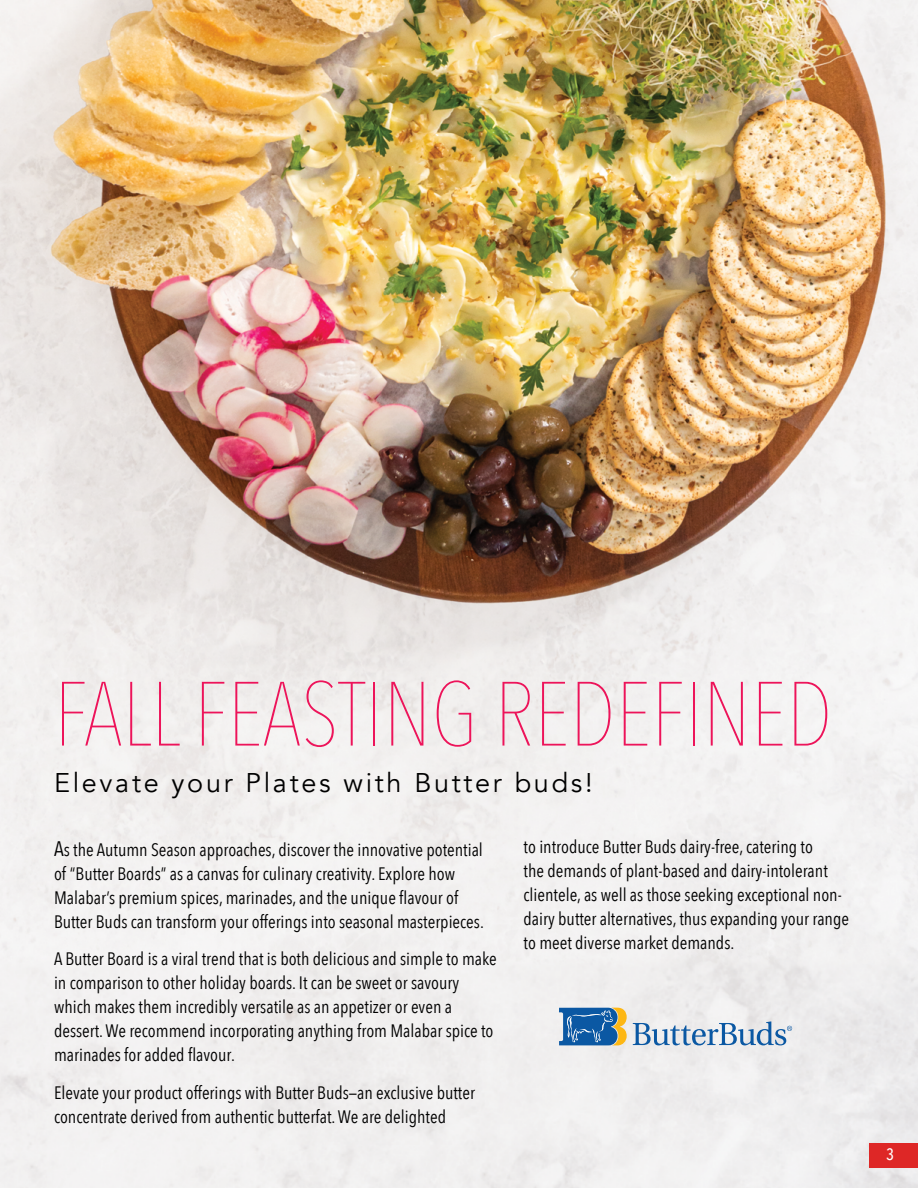
<style>
.page{position:relative;width:918px;height:1188px;background:#fff}
.page>*{position:absolute;margin:0;border:0;box-sizing:border-box;transform-origin:0 0}
.t1{font:200 90px "Avenir Next Condensed";color:#ed145a}
.t2{font:27px "Avenir";letter-spacing:.1em;color:#000}
.t3{font:18px/24px "Avenir Next Condensed";color:#000}
.t4{font:500 16.5px "Avenir Next Condensed";color:#fff}
.s1{font-size:21px}
</style>
<div class="page">
<img style="left:0;top:0;width:918px;height:1188px">
<div style="left:869px;top:1143px;width:49px;height:25px;background:#de2726"></div>
<svg style="left:559px;top:1008px;width:68px;height:37px"></svg>
<svg style="left:633px;top:1021px;width:159px;height:25px"></svg>
<h1 class="t1" style="left:54px;top:661px;width:780px">FALL FEASTING REDEFINED</h1>
<h2 class="t2" style="left:54px;top:766px;width:540px">Elevate your Plates with Butter buds!</h2>
<p class="t3" style="left:54px;top:837px;width:431px"><span class="s1">A</span>s the Autumn Season approaches, discover the innovative potential of “Butter Boards” as a canvas for culinary creativity. Explore how Malabar’s premium spices, marinades, and the unique flavour of Butter Buds can transform your offerings into seasonal masterpieces.</p>
<p class="t3" style="left:54px;top:946px;width:444px">A Butter Board is a viral trend that is both delicious and simple to make in comparison to other holiday boards. It can be sweet or savoury which makes them incredibly versatile as an appetizer or even a dessert. We recommend incorporating anything from Malabar spice to marinades for added flavour.</p>
<p class="t3" style="left:54px;top:1080px;width:422px">Elevate your product offerings with Butter Buds—an exclusive butter concentrate derived from authentic butterfat. We are delighted</p>
<p class="t3" style="left:524px;top:834px;width:327px">to introduce Butter Buds dairy-free, catering to<br>the demands of plant-based and dairy-intolerant clientele, as well as those seeking exceptional non&shy;dairy butter alternatives, thus expanding your range to meet diverse market demands.</p>
<p class="t4" style="left:886px;top:1145px;width:9px">3</p>
</div>
